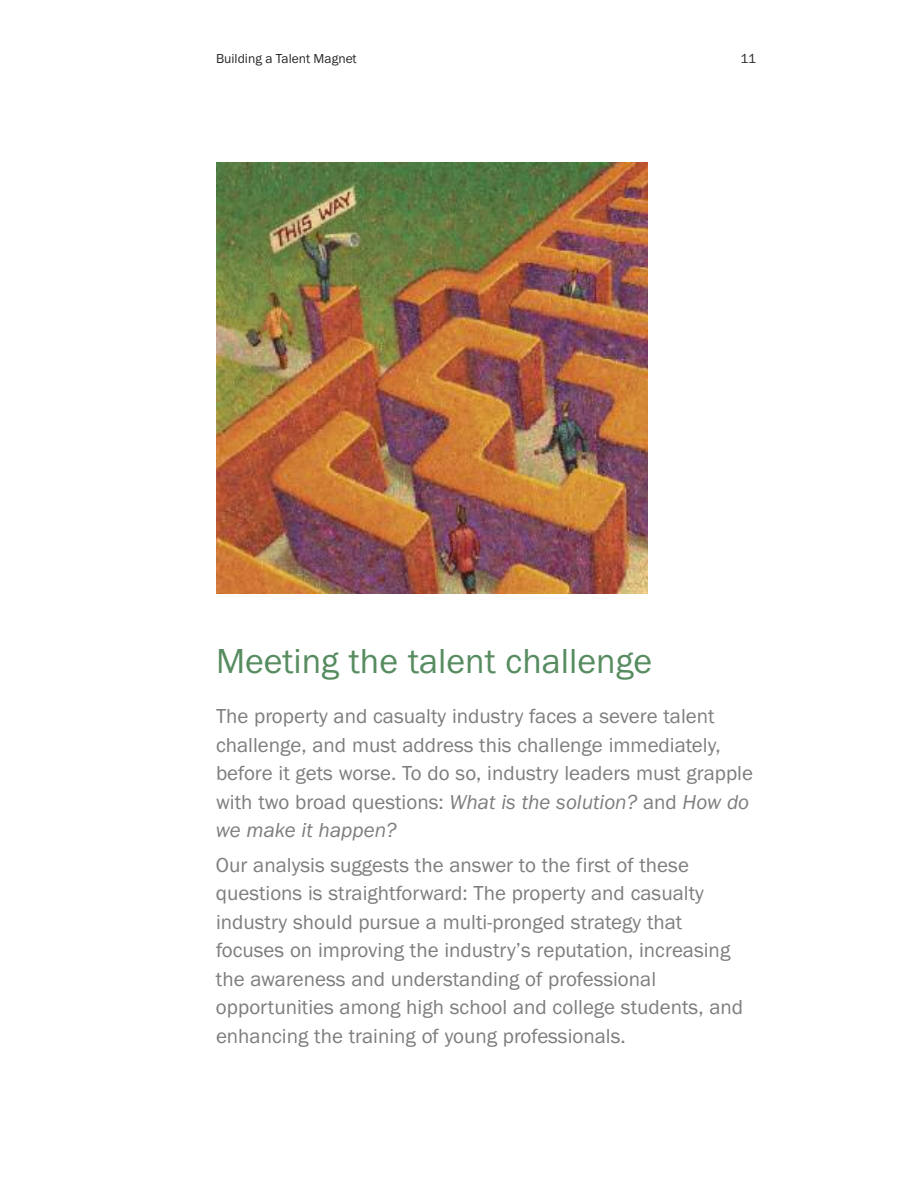
<style>
.page{position:relative;width:918px;height:1188px;background:#fff}
.page>*{position:absolute;margin:0;border:0;box-sizing:border-box;transform-origin:0 0}
.t1{font:36px "Franklin Gothic";color:#578c60}
.t2{font:21px/28.5px "Franklin Gothic";color:#7d7d7d}
.t3{font:13.5px "Franklin Gothic";color:#272627}
.s1{font-style:italic}
</style>
<div class="page">
<img style="left:216px;top:162px;width:432px;height:432px">
<p class="t3" style="left:216px;top:51px;width:142px">Building a Talent Magnet</p>
<p class="t3" style="left:740px;top:51px;width:17px">11</p>
<h1 class="t1" style="left:216px;top:640px;width:438px">Meeting the talent challenge</h1>
<p class="t2" style="left:216px;top:702px;width:539px">The property and casualty industry faces a severe talent challenge, and must address this challenge immediately, before it gets worse. To do so, industry leaders must grapple with two broad questions: <span class="s1">What is the solution?</span> and <span class="s1">How do we make it happen?</span></p>
<p class="t2" style="left:216px;top:850px;width:529px">Our analysis suggests the answer to the first of these questions is straightforward: The property and casualty industry should pursue a multi-pronged strategy that focuses on improving the industry’s reputation, increasing the awareness and understanding of professional opportunities among high school and college students, and enhancing the training of young professionals.</p>
</div>
